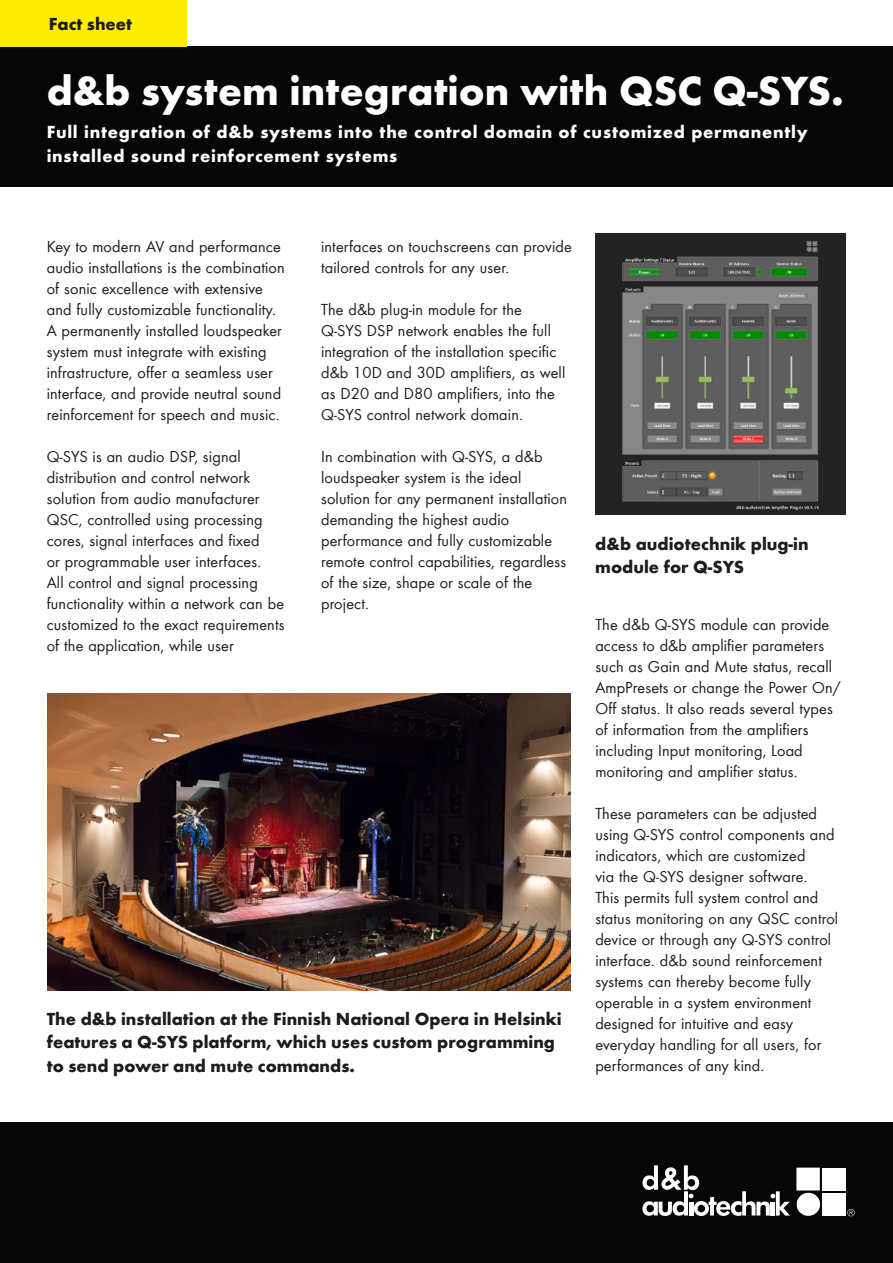
<style>
.page{position:relative;width:893px;height:1263px;background:#fff}
.page>*{position:absolute;margin:0;border:0;box-sizing:border-box;transform-origin:0 0}
.t1{font:700 42px "dbaudio Futura";color:#fff}
.t2{font:700 18px/23.4px "dbaudio Futura";color:#1d1d1b}
.t3{font:700 18px/24px "dbaudio Futura";letter-spacing:.04em;color:#fff}
.t4{font:16.5px/21px "dbaudio Futura";letter-spacing:.01em;color:#1d1d1b}
</style>
<div class="page">
<div style="left:0;top:1123px;width:893px;height:140px;background:#060607"></div>
<div style="left:0;top:47px;width:893px;height:140px;background:#060607"></div>
<div style="left:0;top:0;width:187px;height:47px;background:#ffed00"></div>
<div style="left:822px;top:1167px;width:23px;height:23px;background:#fff"></div>
<svg style="left:796px;top:1167px;width:25px;height:49px"></svg>
<div style="left:822px;top:1193px;width:23px;height:23px;background:#fff"></div>
<svg style="left:642px;top:1165px;width:148px;height:51px"></svg>
<svg style="left:847px;top:1209px;width:8px;height:7px"></svg>
<img style="left:48px;top:694px;width:523px;height:296px">
<img style="left:595px;top:234px;width:250px;height:280px">
<p class="t2" style="left:49px;top:11px;width:85px">Fact sheet</p>
<h1 class="t1" style="left:47px;top:60px;width:799px">d&amp;b system integration with QSC Q-SYS.</h1>
<p class="t3" style="left:47px;top:118px;width:762px">Full integration of d&amp;b systems into the control domain of customized permanently installed sound reinforcement systems</p>
<p class="t4" style="left:47px;top:235px;width:239px">Key to modern AV and performance audio installations is the combination of sonic excellence with extensive and fully customizable functionality.<br>A permanently installed loudspeaker system must integrate with existing infrastructure, offer a seamless user interface, and provide neutral sound reinforcement for speech and music.</p>
<p class="t4" style="left:47px;top:445px;width:239px">Q-SYS is an audio DSP, signal distribution and control network solution from audio manufacturer QSC, controlled using processing cores, signal interfaces and fixed<br>or programmable user interfaces.<br>All control and signal processing functionality within a network can be customized to the exact requirements of the application, while user</p>
<p class="t4" style="left:321px;top:235px;width:252px">interfaces on touchscreens can provide tailored controls for any user.</p>
<p class="t4" style="left:321px;top:298px;width:246px">The d&amp;b plug-in module for the Q-SYS DSP network enables the full integration of the installation specific d&amp;b 10D and 30D amplifiers, as well as D20 and D80 amplifiers, into the Q-SYS control network domain.</p>
<p class="t4" style="left:321px;top:445px;width:247px">In combination with Q-SYS, a d&amp;b loudspeaker system is the ideal solution for any permanent installation demanding the highest audio performance and fully customizable remote control capabilities, regardless of the size, shape or scale of the project.</p>
<p class="t2" style="left:47px;top:1006px;width:516px">The d&amp;b installation at the Finnish National Opera in Helsinki features a Q-SYS platform, which uses custom programming to send power and mute commands.</p>
<p class="t2" style="left:595px;top:531px;width:215px">d&amp;b audiotechnik plug-in module for Q-SYS</p>
<p class="t4" style="left:595px;top:613px;width:247px">The d&amp;b Q-SYS module can provide access to d&amp;b amplifier parameters such as Gain and Mute status, recall AmpPresets or change the Power On/ Off status. It also reads several types of information from the amplifiers including Input monitoring, Load monitoring and amplifier status.</p>
<p class="t4" style="left:595px;top:802px;width:244px">These parameters can be adjusted using Q-SYS control components and indicators, which are customized<br>via the Q-SYS designer software.<br>This permits full system control and status monitoring on any QSC control device or through any Q-SYS control interface. d&amp;b sound reinforcement systems can thereby become fully operable in a system environment designed for intuitive and easy everyday handling for all users, for performances of any kind.</p>
</div>
